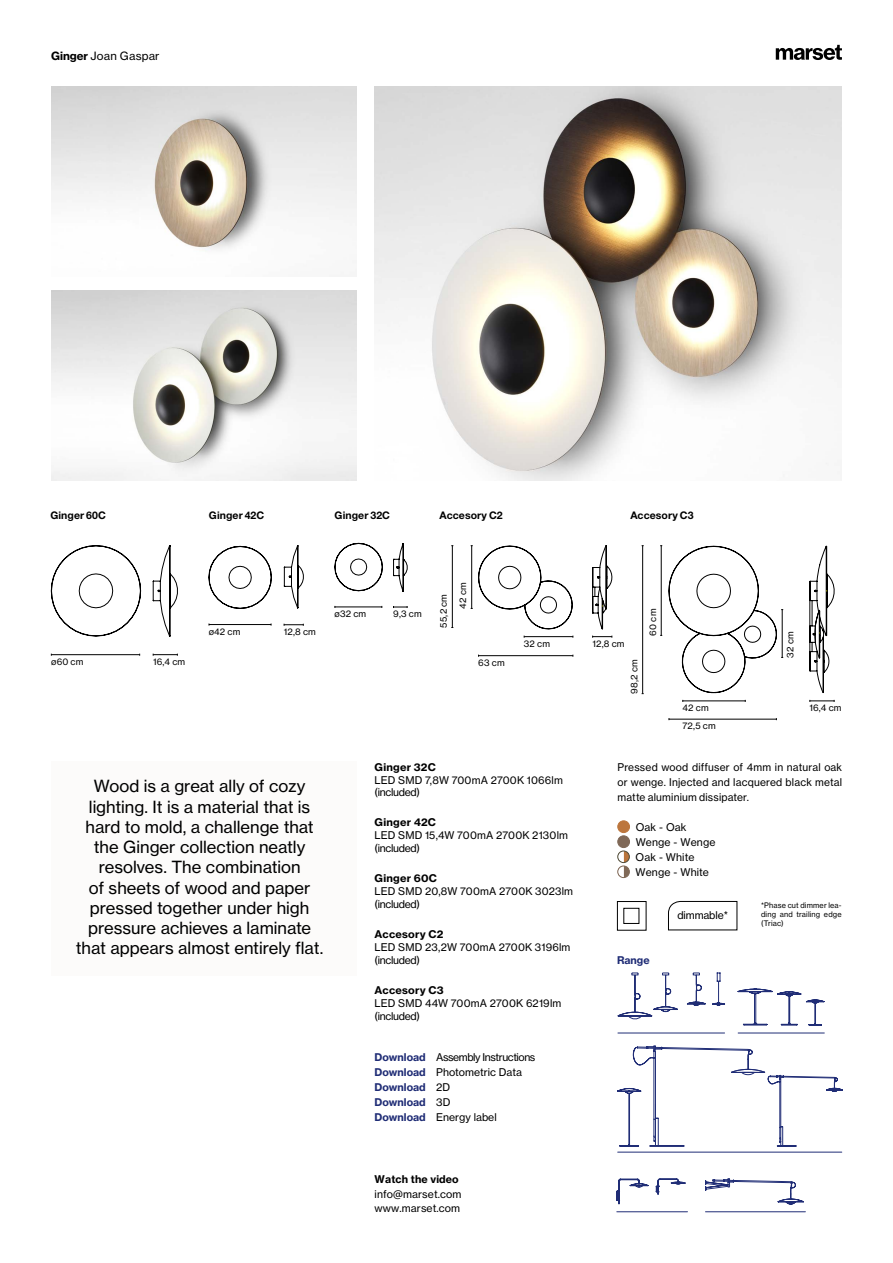
<style>
.page{position:relative;width:893px;height:1263px;background:#fff}
.page>*{position:absolute;margin:0;border:0;box-sizing:border-box;transform-origin:0 0}
.t1{font:16.5px/20.2px "N Haas Grotesk TX Pro 55 Rg";color:#000;text-align:center}
.t2{font:11.25px "N Haas Grotesk TX Pro 55 Rg";letter-spacing:.02em;color:#000}
.t3{font:10.5px/15px "N Haas Grotesk TX Pro 55 Rg";letter-spacing:.01em;color:#000}
.t4{font:10.5px "N Haas Grotesk TX Pro 75 Bd";letter-spacing:.02em;color:#000}
.t5{font:10.5px/15px "N Haas Grotesk TX Pro 55 Rg";letter-spacing:-.04em;color:#000}
.t6{font:700 10.5px "Helvetica Neue LT Std";letter-spacing:.005em;color:#000}
.t7{font:10.5px/15px "N Haas Grotesk TX Pro 75 Bd";color:#202d76}
.t8{font:10.5px "N Haas Grotesk TX Pro 55 Rg";letter-spacing:-.01em;color:#000}
.t9{font:9px/19.4px "N Haas Grotesk TX Pro 55 Rg";letter-spacing:.015em;color:#000}
.t10{font:7.5px/9px "N Haas Grotesk TX Pro 55 Rg";letter-spacing:.02em;color:#000;text-align:justify}
.s1{font-family:"N Haas Grotesk TX Pro 75 Bd"}
.s2{font-family:"N Haas Grotesk TX Pro 75 Bd";color:#202d76}
.s3{font-family:"N Haas Grotesk TX Pro 55 Rg";color:#000}
</style>
<div class="page">
<div style="left:618px;top:821px;width:11px;height:11px;background:#bc763d;border-radius:50%"></div>
<div style="left:617px;top:820px;width:13px;height:13px;border:1px solid #bc763d;border-radius:50%"></div>
<div style="left:618px;top:836px;width:11px;height:11px;background:#7f6857;border-radius:50%"></div>
<div style="left:617px;top:835px;width:13px;height:13px;border:1px solid #7f6857;border-radius:50%"></div>
<div style="left:618px;top:851px;width:11px;height:11px;background:#ba753c;border-radius:50%"></div>
<div style="left:617px;top:851px;width:13px;height:12px;border:1px solid #4f4d3a;border-radius:50%"></div>
<div style="left:618px;top:866px;width:11px;height:11px;background:#806957;border-radius:50%"></div>
<svg style="left:618px;top:851px;width:6px;height:25px"></svg>
<div style="left:617px;top:866px;width:13px;height:12px;border:1px solid #806957;border-radius:50%"></div>
<img style="left:375px;top:86px;width:467px;height:394px">
<svg style="left:776px;top:45px;width:66px;height:15px"></svg>
<div style="left:617px;top:901px;width:29px;height:29px;border:1px solid #000"></div>
<div style="left:623px;top:908px;width:16px;height:16px;border:1px solid #000"></div>
<img style="left:51px;top:86px;width:306px;height:165px">
<img style="left:51px;top:291px;width:306px;height:189px">
<svg style="left:668px;top:901px;width:70px;height:29px"></svg>
<hr style="left:209px;top:624px;width:62px;height:1px;background:#000">
<svg style="left:284px;top:624px;width:20px;height:2px"></svg>
<hr style="left:335px;top:607px;width:47px;height:1px;background:#000">
<svg style="left:393px;top:606px;width:15px;height:2px"></svg>
<hr style="left:51px;top:654px;width:89px;height:1px;background:#000">
<svg style="left:153px;top:654px;width:25px;height:2px"></svg>
<hr style="left:479px;top:655px;width:94px;height:1px;background:#000">
<hr style="left:524px;top:636px;width:49px;height:1px;background:#000">
<svg style="left:592px;top:636px;width:21px;height:2px"></svg>
<hr style="left:452px;top:546px;width:1px;height:81px;background:#000">
<svg style="left:471px;top:545px;width:102px;height:84px"></svg>
<hr style="left:683px;top:701px;width:62px;height:1px;background:#000">
<hr style="left:669px;top:719px;width:107px;height:1px;background:#000">
<svg style="left:810px;top:700px;width:25px;height:2px"></svg>
<hr style="left:642px;top:546px;width:1px;height:148px;background:#000">
<svg style="left:668px;top:546px;width:115px;height:147px"></svg>
<hr style="left:661px;top:546px;width:1px;height:89px;background:#000">
<div style="left:51px;top:762px;width:306px;height:214px;background:#fcfbfa"></div>
<svg style="left:209px;top:545px;width:95px;height:64px"></svg>
<svg style="left:334px;top:543px;width:74px;height:49px"></svg>
<svg style="left:153px;top:545px;width:25px;height:92px"></svg>
<hr style="left:618px;top:1033px;width:107px;height:1px;background:#202d76">
<hr style="left:738px;top:1033px;width:86px;height:1px;background:#202d76">
<svg style="left:617px;top:973px;width:89px;height:47px"></svg>
<svg style="left:738px;top:988px;width:86px;height:37px"></svg>
<svg style="left:617px;top:1046px;width:226px;height:167px"></svg>
<svg style="left:712px;top:973px;width:13px;height:33px"></svg>
<svg style="left:51px;top:545px;width:90px;height:91px"></svg>
<svg style="left:809px;top:546px;width:26px;height:147px"></svg>
<svg style="left:592px;top:545px;width:21px;height:84px"></svg>
<p class="t2" style="left:51px;top:49px;width:110px"><span class="s1">Ginger</span> Joan Gaspar</p>
<p class="t6" style="left:50px;top:509px;width:57px">Ginger 60C</p>
<p class="t6" style="left:209px;top:509px;width:57px">Ginger 42C</p>
<p class="t6" style="left:335px;top:509px;width:57px">Ginger 32C</p>
<p class="t6" style="left:440px;top:508px;width:64px">Accesory C2</p>
<p class="t6" style="left:630px;top:509px;width:65px">Accesory C3</p>
<p class="t9" style="left:51px;top:652px;width:34px">ø60 cm</p>
<p class="t9" style="left:153px;top:652px;width:34px">16,4 cm</p>
<p class="t9" style="left:209px;top:622px;width:33px">ø42 cm</p>
<p class="t9" style="left:284px;top:622px;width:34px">12,8 cm</p>
<p class="t9" style="left:335px;top:604px;width:33px">ø32 cm</p>
<p class="t9" style="left:393px;top:604px;width:30px">9,3 cm</p>
<p class="t9" style="left:434px;top:609px;width:28px;text-indent:-19px;rotate:-90deg">55,2 cm<br>42 cm</p>
<p class="t9" style="left:478px;top:653px;width:28px">63 cm</p>
<p class="t9" style="left:524px;top:634px;width:28px">32 cm</p>
<p class="t9" style="left:592px;top:634px;width:34px">12,8 cm</p>
<p class="t9" style="left:625px;top:694px;width:36px;rotate:-90deg">98,2 cm</p>
<p class="t9" style="left:643px;top:636px;width:28px;rotate:-90deg">60 cm</p>
<p class="t9" style="left:780px;top:658px;width:28px;rotate:-90deg">32 cm</p>
<p class="t9" style="left:682px;top:699px;width:35px;line-height:18.3px">42 cm<br>72,5 cm</p>
<p class="t9" style="left:809px;top:698px;width:34px">16,4 cm</p>
<p class="t1" style="left:76px;top:776px;width:249px">Wood is a great ally of cozy lighting. It is a material that is hard to mold, a challenge that the Ginger collection neatly resolves. The combination<br>of sheets of wood and paper pressed together under high pressure achieves a laminate that appears almost entirely flat.</p>
<p class="t4" style="left:375px;top:760px;width:63px">Ginger 32C</p>
<p class="t3" style="left:375px;top:773px;width:190px;line-height:12.9px">LED SMD 7,8W 700mA 2700K 1066lm (included)</p>
<p class="t4" style="left:375px;top:816px;width:63px">Ginger 42C</p>
<p class="t3" style="left:375px;top:829px;width:195px;line-height:12.9px">LED SMD 15,4W 700mA 2700K 2130lm (included)</p>
<p class="t4" style="left:375px;top:872px;width:64px">Ginger 60C</p>
<p class="t3" style="left:375px;top:885px;width:200px;line-height:12.9px">LED SMD 20,8W 700mA 2700K 3023lm (included)</p>
<p class="t4" style="left:375px;top:927px;width:70px">Accesory C2</p>
<p class="t3" style="left:375px;top:941px;width:197px;line-height:12.9px">LED SMD 23,2W 700mA 2700K 3196lm (included)</p>
<p class="t4" style="left:375px;top:983px;width:71px">Accesory C3</p>
<p class="t3" style="left:375px;top:996px;width:188px;line-height:12.9px">LED SMD 44W 700mA 2700K 6219lm (included)</p>
<p class="t3" style="left:617px;top:759px;width:226px;text-align:justify">Pressed wood diffuser of 4mm in natural oak or wenge. Injected and lacquered black metal matte aluminium dissipater.</p>
<p class="t3" style="left:636px;top:819px;width:81px">Oak - Oak<br>Wenge - Wenge<br>Oak - White<br>Wenge - White</p>
<p class="t7" style="left:617px;top:953px;width:34px">Range</p>
<p class="t8" style="left:677px;top:909px;width:52px">dimmable*</p>
<p class="t10" style="left:761px;top:901px;width:82px">*Phase cut dimmer lea&shy;ding and trailing edge (Triac)</p>
<p class="t5" style="left:375px;top:1050px;width:162px"><span class="s2">Download</span> Assembly Instructions<br><span class="s2">Download</span> Photometric Data</p>
<p class="t7" style="left:375px;top:1080px;width:77px">Download <span class="s3">2D<br></span>Download <span class="s3">3D</span></p>
<p class="t3" style="left:375px;top:1110px;width:124px"><span class="s2">Download</span> Energy label</p>
<p class="t4" style="left:375px;top:1172px;width:86px">Watch the video</p>
<p class="t3" style="left:375px;top:1187px;width:88px;line-height:13.5px">info@marset.com www.marset.com</p>
</div>
